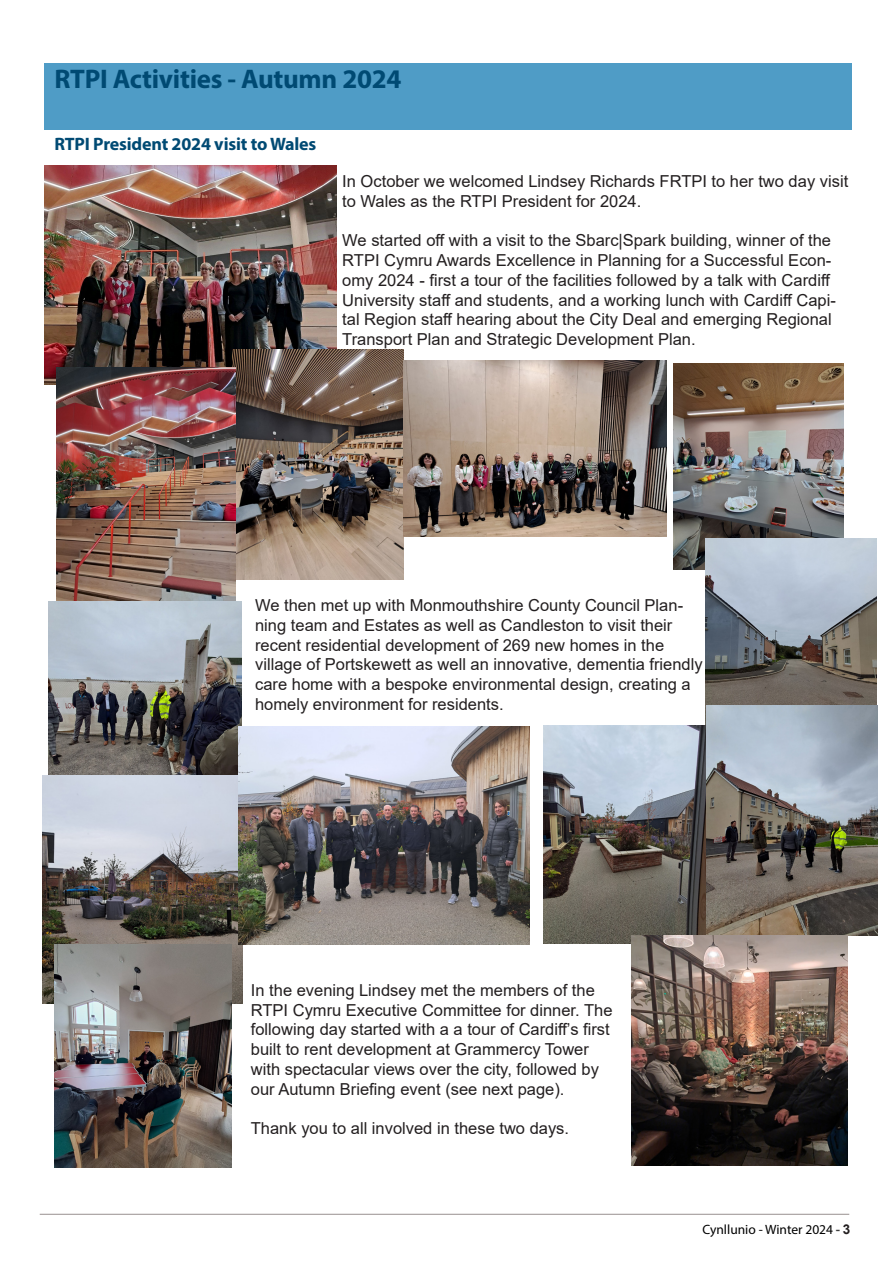
<style>
.page{position:relative;width:893px;height:1263px;background:#fff}
.page>*{position:absolute;margin:0;border:0;box-sizing:border-box;transform-origin:0 0}
.t1{font:700 27px "Myriad Pro";letter-spacing:-.01em;color:#004a73}
.t2{font:700 18px "Myriad Pro";letter-spacing:-.01em;color:#004a73}
.t3{font:16.5px/19.8px "Arial";color:#231f20}
.t4{font:13.5px "Myriad Pro";color:#000}
.s1{font-weight:700;color:#3e3e3e}
.s2{font-family:"Arial";font-weight:700;color:#231f20}
</style>
<div class="page">
<hr style="left:40px;top:1214px;width:809px;height:1px;background:#999190">
<div style="left:44px;top:64px;width:808px;height:66px;background:#4f9cc6"></div>
<img style="left:44px;top:166px;width:292px;height:219px">
<img style="left:232px;top:350px;width:171px;height:229px">
<img style="left:403px;top:360px;width:264px;height:176px">
<img style="left:674px;top:363px;width:170px;height:206px">
<img style="left:57px;top:367px;width:179px;height:234px">
<img style="left:49px;top:601px;width:193px;height:174px">
<img style="left:706px;top:539px;width:171px;height:167px">
<img style="left:706px;top:706px;width:171px;height:229px">
<img style="left:544px;top:725px;width:162px;height:219px">
<img style="left:43px;top:775px;width:200px;height:228px">
<img style="left:238px;top:726px;width:292px;height:219px">
<img style="left:631px;top:935px;width:217px;height:230px">
<img style="left:55px;top:945px;width:177px;height:223px">
<p class="t1" style="left:54px;top:61px;width:349px">RTPI Activities - Autumn 2024</p>
<p class="t2" style="left:54px;top:132px;width:263px">RTPI President 2024 visit to Wales</p>
<p class="t3" style="left:342px;top:171px;width:507px">In October we welcomed Lindsey Richards FRTPI to her two day visit to Wales as the RTPI President for 2024.</p>
<p class="t3" style="left:342px;top:230px;width:495px">We started off with a visit to the Sbarc|Spark building, winner of the RTPI Cymru Awards Excellence in Planning for a Successful Econ&shy;omy 2024 - first a tour of the facilities followed by a talk with Cardiff University staff and students, and a working lunch with Cardiff Capi&shy;tal Region staff hearing about the City Deal and emerging Regional Transport Plan and Strategic Development Plan.</p>
<p class="t3" style="left:255px;top:595px;width:449px">We then met up with Monmouthshire County Council Plan&shy;ning team and Estates as well as Candleston to visit their recent residential development of 269 new homes in the village of Portskewett as well an innovative, dementia friendly care home with a bespoke environmental design, creating a homely environment for residents.</p>
<p class="t3" style="left:251px;top:980px;width:363px">In the evening Lindsey met the members of the RTPI Cymru Executive Committee for dinner. The following day started with a a tour of Cardiff’s first built to rent development at Grammercy Tower with spectacular views over the city, followed by our Autumn Briefing event (see next page).</p>
<p class="t3" style="left:251px;top:1118px;width:320px">Thank you to all involved in these two days.</p>
<p class="t4" style="left:702px;top:1221px;width:149px">Cynllunio - Winter 2024 <span class="s1">-</span> <span class="s2">3</span></p>
</div>
